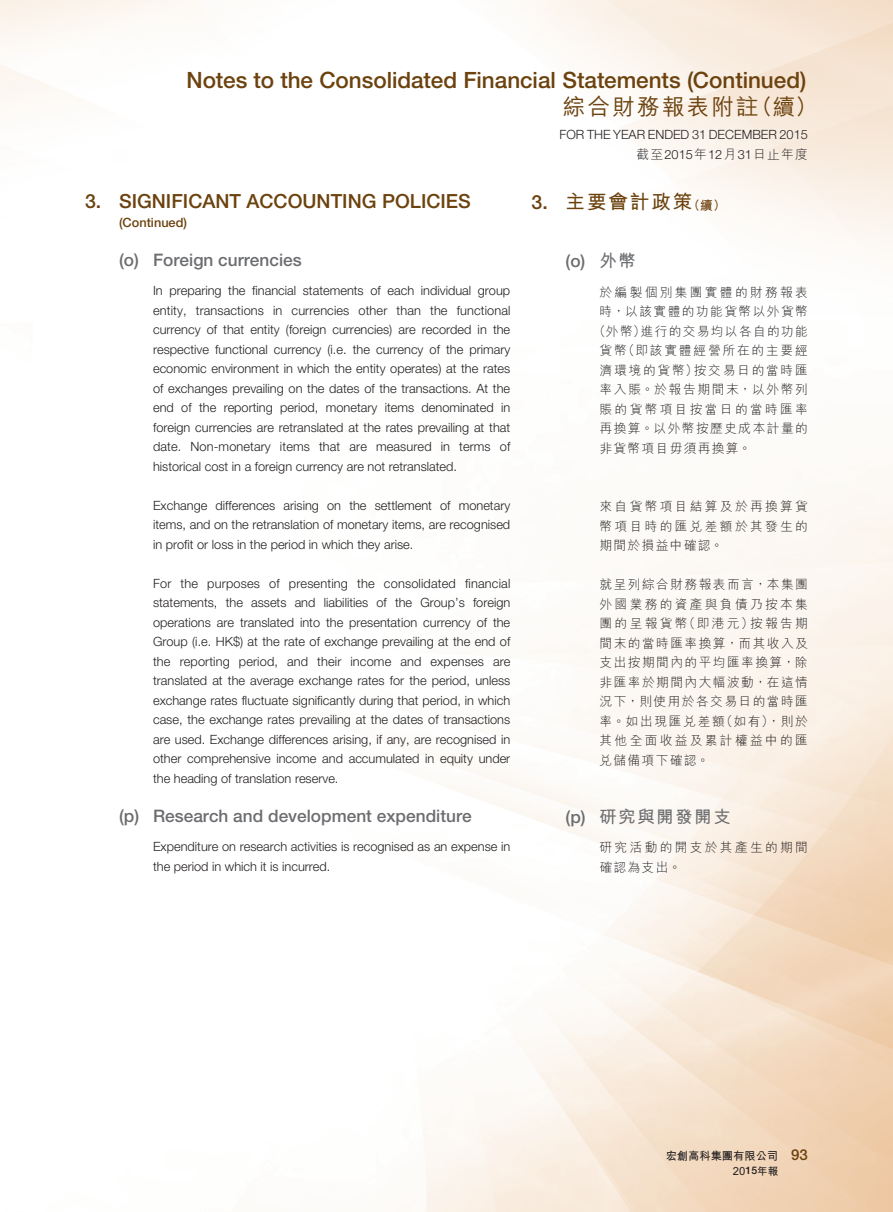
<style>
.page{position:relative;width:893px;height:1212px;background:#fff}
.page>*{position:absolute;margin:0;border:0;box-sizing:border-box;transform-origin:0 0}
.t1{font:500 22.5px "Helvetica Neue LT Std";color:#6c420e}
.t2{font:500 22.5px "M Hei HK";letter-spacing:.1em;color:#6c420e}
.t3{font:500 19.5px "Helvetica Neue LT Std";color:#6c420e}
.t4{font:700 19.5px "M Hei HK";letter-spacing:.1em;color:#6c420e}
.t5{font:500 17.25px "Helvetica Neue LT Std";color:#6c6d70}
.t6{font:700 17.25px "M Hei HK";letter-spacing:.1em;color:#6c6d70}
.t7{font:500 15px "Helvetica Neue LT Std";color:#6c420e}
.t8{font:300 12.75px/19.5px "Helvetica Neue LT Std";color:#231f20;text-align:justify}
.t9{font:300 12.75px/19.5px "M Hei HK";letter-spacing:.135em;color:#231f20;text-align:justify}
.t10{font:300 12.75px/19.5px "M Hei HK";letter-spacing:.18em;color:#231f20}
.t11{font:300 12.75px "M Hei HK";letter-spacing:.11em;color:#231f20}
.t12{font:300 12.75px "M Hei HK";letter-spacing:.1em;color:#231f20}
.t13{font:500 12.75px "Helvetica Neue LT Std";color:#6c420e}
.t14{font:700 11.25px/14.9px "M Hei HK";color:#231f20;text-align:right}
.s1{font-family:"Helvetica Neue LT Std"}
.s2{font-family:"Helvetica Neue LT Std";font-weight:500}
.s3{font-size:12.75px}
.s4{font-family:"M Hei HK";font-weight:700}
.s5{font-family:"Helvetica Neue LT Std";font-weight:500;font-size:10.5px}
.s6{font-size:10.5px}
</style>
<div class="page">
<h1 class="t1" style="left:187px;top:67px;width:621px">Notes to the Consolidated Financial Statements (Continued)</h1>
<h1 class="t2" style="left:563px;top:90px;width:256px">綜合財務報表附註（續）</h1>
<h2 class="t3" style="left:85px;top:189px;width:387px">3. SIGNIFICANT ACCOUNTING POLICIES</h2>
<p class="t13" style="left:119px;top:215px;width:70px">(Continued)</p>
<h3 class="t5" style="left:119px;top:250px;width:184px">(o) Foreign currencies</h3>
<p class="t8" style="left:153px;top:281px;width:359px">In preparing the financial statements of each individual group entity, transactions in currencies other than the functional currency of that entity (foreign currencies) are recorded in the respective functional currency (i.e. the currency of the primary economic environment in which the entity operates) at the rates of exchanges prevailing on the dates of the transactions. At the end of the reporting period, monetary items denominated in foreign currencies are retranslated at the rates prevailing at that date. Non-monetary items that are measured in terms of historical cost in a foreign currency are not retranslated.</p>
<p class="t8" style="left:153px;top:495px;width:359px">Exchange differences arising on the settlement of monetary items, and on the retranslation of monetary items, are recognised in profit or loss in the period in which they arise.</p>
<p class="t8" style="left:153px;top:573px;width:359px">For the purposes of presenting the consolidated financial statements, the assets and liabilities of the Group’s foreign operations are translated into the presentation currency of the Group (i.e. HK$) at the rate of exchange prevailing at the end of the reporting period, and their income and expenses are translated at the average exchange rates for the period, unless exchange rates fluctuate significantly during that period, in which case, the exchange rates prevailing at the dates of transactions are used. Exchange differences arising, if any, are recognised in other comprehensive income and accumulated in equity under the heading of translation reserve.</p>
<h3 class="t5" style="left:119px;top:805px;width:354px">(p) Research and development expenditure</h3>
<p class="t8" style="left:153px;top:836px;width:359px">Expenditure on research activities is recognised as an expense in the period in which it is incurred.</p>
<p class="t8" style="left:559px;top:125px;width:250px">FOR THE YEAR ENDED 31 DECEMBER 2015</p>
<p class="t9" style="left:636px;top:144px;width:173px">截至<span class="s1">2015</span>年<span class="s1">12</span>月<span class="s1">31</span>日止年度</p>
<h2 class="t4" style="left:531px;top:187px;width:196px"><span class="s2">3.</span> 主要會計政策<span class="s3">（續）</span></h2>
<h3 class="t5" style="left:566px;top:251px;width:72px">(o) <span class="s4">外幣</span></h3>
<p class="t10" style="left:600px;top:282px;width:210px">於編製個別集團實體的財務報表</p>
<p class="t11" style="left:600px;top:305px;width:210px">時，以該實體的功能貨幣以外貨幣</p>
<p class="t12" style="left:593px;top:324px;width:216px">（外幣）進行的交易均以各自的功能</p>
<p class="t9" style="left:600px;top:340px;width:210px">貨幣（即該實體經營所在的主要經</p>
<p class="t9" style="left:600px;top:360px;width:210px">濟環境的貨幣）按交易日的當時匯</p>
<p class="t9" style="left:600px;top:379px;width:210px">率入賬。於報告期間末，以外幣列</p>
<p class="t10" style="left:600px;top:399px;width:210px">賬的貨幣項目按當日的當時匯率</p>
<p class="t11" style="left:600px;top:422px;width:210px">再換算。以外幣按歷史成本計量的</p>
<p class="t12" style="left:600px;top:441px;width:153px">非貨幣項目毋須再換算。</p>
<p class="t9" style="left:600px;top:496px;width:210px">來自貨幣項目結算及於再換算貨幣項目時的匯兌差額於其發生的期間於損益中確認。</p>
<p class="t9" style="left:600px;top:574px;width:210px">就呈列綜合財務報表而言，本集團外國業務的資產與負債乃按本集團的呈報貨幣（即港元）按報告期間末的當時匯率換算，而其收入及支出按期間內的平均匯率換算，除非匯率於期間內大幅波動，在這情況下，則使用於各交易日的當時匯率。如出現匯兌差額（如有），則於其他全面收益及累計權益中的匯兌儲備項下確認。</p>
<h3 class="t6" style="left:566px;top:804px;width:167px"><span class="s2">(p)</span> 研究與開發開支</h3>
<p class="t10" style="left:600px;top:838px;width:210px">研究活動的開支於其產生的期間確認為支出。</p>
<p class="t14" style="left:666px;top:1147px;width:114px">宏創高科集團有限公司<br>20<span class="s5">15</span><span class="s6">年報</span></p>
<p class="t7" style="left:791px;top:1146px;width:18px">93</p>
</div>
